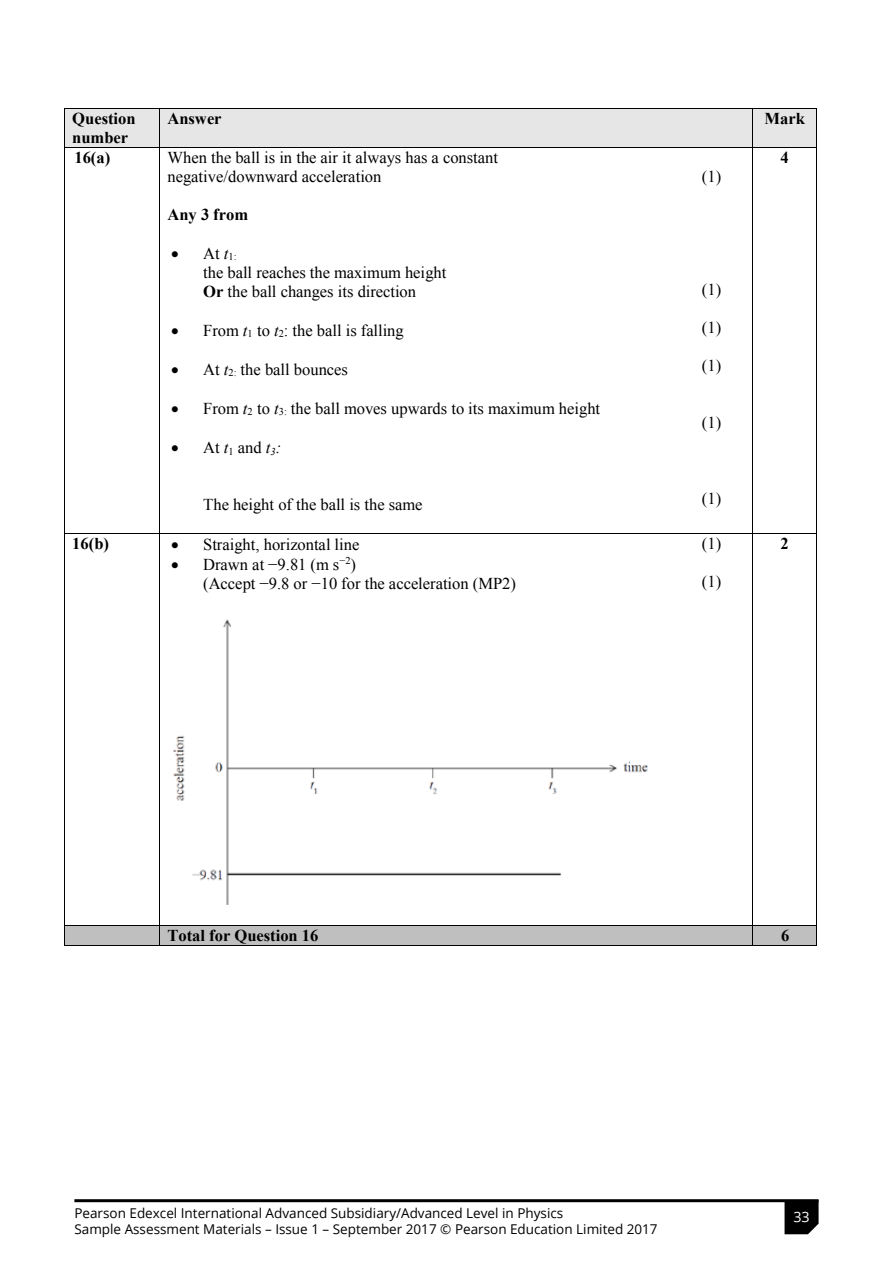
<style>
.page{position:relative;width:893px;height:1263px;background:#fff}
.page>*{position:absolute;margin:0;border:0;box-sizing:border-box;transform-origin:0 0}
.t1{font:16.5px/19px "Times New Roman";color:#000}
.t2{font:700 16.5px/19px "Times New Roman";color:#000}
.t3{font:14.25px "Open Sans";color:#fff}
.t4{font:13.5px/16.5px "Open Sans";color:#000}
.s1{font-style:italic}
.s2{font-weight:700}
</style>
<div class="page">
<div style="left:64px;top:109px;width:95px;height:38px;background:#e6e6e6"></div>
<div style="left:160px;top:109px;width:522px;height:38px;background:#e6e6e6"></div>
<div style="left:682px;top:109px;width:70px;height:38px;background:#e6e6e6"></div>
<div style="left:753px;top:109px;width:63px;height:38px;background:#e6e6e6"></div>
<hr style="left:64px;top:108px;width:95px;height:1px;background:#000">
<hr style="left:160px;top:108px;width:522px;height:1px;background:#000">
<hr style="left:683px;top:108px;width:69px;height:1px;background:#000">
<hr style="left:753px;top:108px;width:63px;height:1px;background:#000">
<hr style="left:64px;top:109px;width:1px;height:38px;background:#000">
<hr style="left:159px;top:109px;width:1px;height:38px;background:#000">
<hr style="left:752px;top:109px;width:1px;height:38px;background:#000">
<hr style="left:816px;top:109px;width:1px;height:38px;background:#000">
<hr style="left:64px;top:147px;width:95px;height:1px;background:#000">
<hr style="left:160px;top:147px;width:522px;height:1px;background:#000">
<hr style="left:683px;top:147px;width:69px;height:1px;background:#000">
<hr style="left:753px;top:147px;width:63px;height:1px;background:#000">
<hr style="left:64px;top:148px;width:1px;height:385px;background:#000">
<hr style="left:159px;top:148px;width:1px;height:385px;background:#000">
<hr style="left:752px;top:148px;width:1px;height:385px;background:#000">
<hr style="left:816px;top:148px;width:1px;height:385px;background:#000">
<hr style="left:64px;top:533px;width:95px;height:1px;background:#000">
<hr style="left:160px;top:533px;width:522px;height:1px;background:#000">
<hr style="left:683px;top:533px;width:69px;height:1px;background:#000">
<hr style="left:753px;top:533px;width:63px;height:1px;background:#000">
<hr style="left:64px;top:534px;width:1px;height:391px;background:#000">
<hr style="left:159px;top:534px;width:1px;height:391px;background:#000">
<hr style="left:752px;top:534px;width:1px;height:391px;background:#000">
<hr style="left:816px;top:534px;width:1px;height:391px;background:#000">
<div style="left:64px;top:926px;width:95px;height:19px;background:#bfbfbf"></div>
<div style="left:160px;top:926px;width:522px;height:19px;background:#bfbfbf"></div>
<div style="left:682px;top:926px;width:70px;height:19px;background:#bfbfbf"></div>
<div style="left:753px;top:926px;width:63px;height:19px;background:#bfbfbf"></div>
<hr style="left:64px;top:925px;width:95px;height:1px;background:#000">
<hr style="left:160px;top:925px;width:522px;height:1px;background:#000">
<hr style="left:683px;top:925px;width:69px;height:1px;background:#000">
<hr style="left:753px;top:925px;width:63px;height:1px;background:#000">
<svg style="left:64px;top:926px;width:1px;height:19px"></svg>
<hr style="left:64px;top:945px;width:95px;height:1px;background:#000">
<svg style="left:159px;top:925px;width:1px;height:21px"></svg>
<hr style="left:160px;top:945px;width:522px;height:1px;background:#000">
<hr style="left:682px;top:945px;width:70px;height:1px;background:#000">
<svg style="left:752px;top:925px;width:1px;height:21px"></svg>
<hr style="left:753px;top:945px;width:63px;height:1px;background:#000">
<svg style="left:816px;top:925px;width:1px;height:21px"></svg>
<img style="left:173px;top:619px;width:476px;height:286px">
<svg style="left:784px;top:1202px;width:35px;height:32px"></svg>
<hr style="left:74px;top:1199px;width:745px;height:3px;background:#000">
<p class="t2" style="left:72px;top:109px;width:65px">Question number</p>
<p class="t2" style="left:167px;top:109px;width:56px">Answer</p>
<p class="t2" style="left:764px;top:109px;width:42px">Mark</p>
<p class="t2" style="left:74px;top:147px;width:37px">16(a)</p>
<p class="t1" style="left:167px;top:147px;width:332px">When the ball is in the air it always has a constant negative/downward acceleration</p>
<p class="t2" style="left:167px;top:204px;width:82px">Any 3 from</p>
<p class="t1" style="left:203px;top:243px;width:245px;text-indent:-32px">• At <span class="s1">t</span><sub>1:<br></sub>the ball reaches the maximum height<br><span class="s2">Or</span> the ball changes its direction</p>
<p class="t1" style="left:171px;top:320px;width:234px">• From <span class="s1">t</span><sub>1</sub> to <span class="s1">t</span><sub>2</sub>: the ball is falling</p>
<p class="t1" style="left:171px;top:359px;width:178px">• At <span class="s1">t</span><sub>2:</sub> the ball bounces</p>
<p class="t1" style="left:171px;top:399px;width:430px">• From <span class="s1">t</span><sub>2</sub> to <span class="s1">t</span><sub>3:</sub> the ball moves upwards to its maximum height</p>
<p class="t1" style="left:171px;top:438px;width:111px">• At <span class="s1">t</span><sub>1</sub> and <span class="s1">t</span><sub>3</sub><span class="s1">:</span></p>
<p class="t2" style="left:781px;top:147px;width:10px">4</p>
<p class="t1" style="left:702px;top:166px;width:21px">(1)</p>
<p class="t1" style="left:702px;top:280px;width:21px">(1)</p>
<p class="t1" style="left:702px;top:318px;width:21px">(1)</p>
<p class="t1" style="left:702px;top:356px;width:21px">(1)</p>
<p class="t1" style="left:702px;top:413px;width:21px">(1)</p>
<p class="t1" style="left:203px;top:495px;width:221px">The height of the ball is the same</p>
<p class="t2" style="left:72px;top:534px;width:38px">16(b)</p>
<p class="t1" style="left:171px;top:534px;width:190px">• Straight, horizontal line</p>
<p class="t1" style="left:203px;top:555px;width:314px;text-indent:-32px">• Drawn at −9.81 (m s<sup>−2</sup>)<br>(Accept −9.8 or −10 for the acceleration (MP2)</p>
<p class="t1" style="left:702px;top:489px;width:21px">(1)</p>
<p class="t1" style="left:702px;top:533px;width:21px">(1)</p>
<p class="t1" style="left:702px;top:571px;width:21px">(1)</p>
<p class="t2" style="left:781px;top:534px;width:10px">2</p>
<p class="t2" style="left:167px;top:925px;width:153px">Total for Question 16</p>
<p class="t2" style="left:781px;top:925px;width:10px">6</p>
<p class="t4" style="left:74px;top:1204px;width:585px">Pearson Edexcel International Advanced Subsidiary/Advanced Level in Physics<br>Sample Assessment Materials – Issue 1 – September 2017 © Pearson Education Limited 2017</p>
<p class="t3" style="left:793px;top:1207px;width:18px">33</p>
</div>
